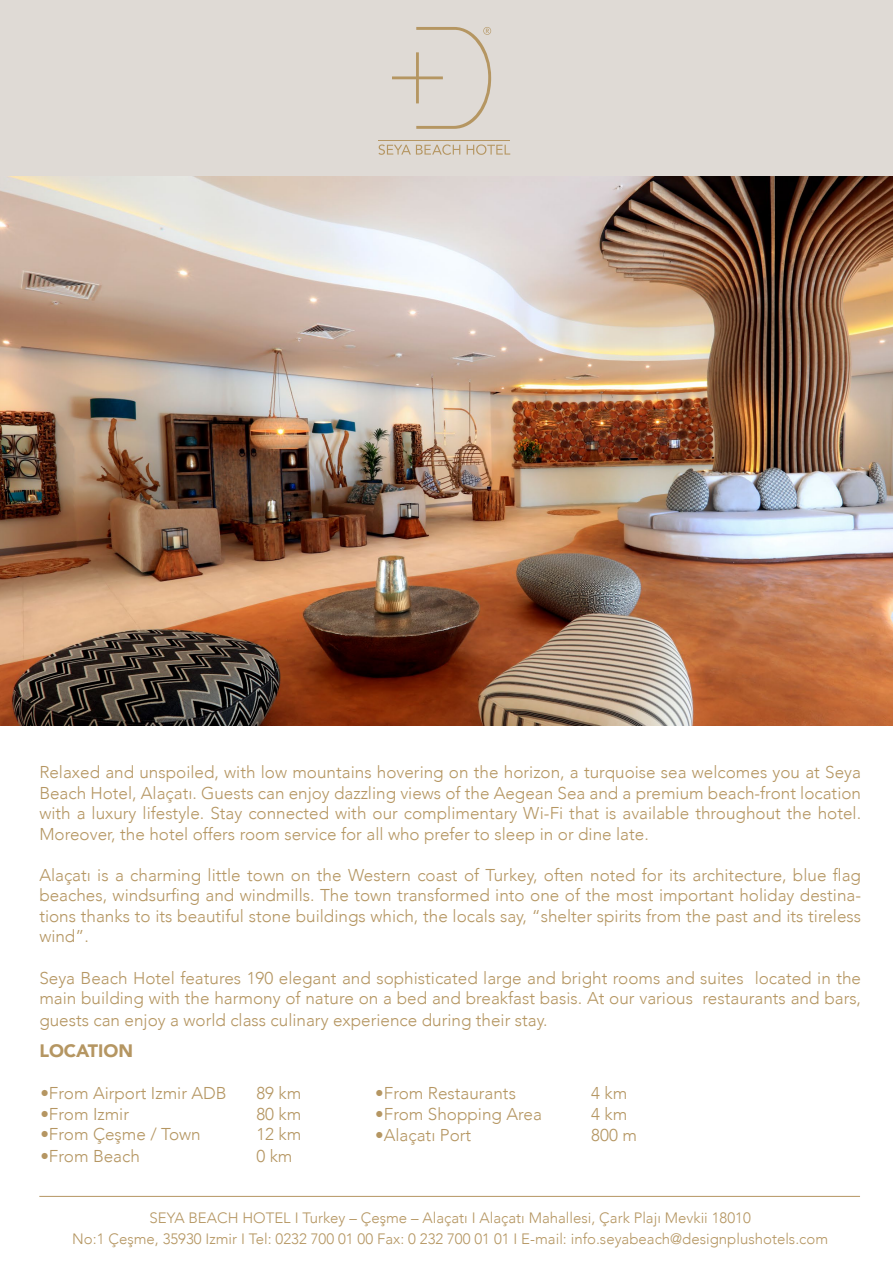
<style>
.page{position:relative;width:893px;height:1263px;background:#fff}
.page>*{position:absolute;margin:0;border:0;box-sizing:border-box;transform-origin:0 0}
.t1{font:900 18px "Avenir";color:#b59662}
.t2{font:300 17.1px/20.5px "Avenir";color:#b59662;text-align:justify}
.t3{font:300 15px/21.6px "Avenir";color:#b59662;text-align:center}
</style>
<div class="page">
<div style="left:0;top:0;width:893px;height:178px;background:#dfdad5"></div>
<img style="left:0;top:176px;width:893px;height:549px">
<svg style="left:378px;top:144px;width:82px;height:11px"></svg>
<svg style="left:467px;top:144px;width:43px;height:11px"></svg>
<hr style="left:378px;top:140px;width:132px;height:1px;background:#b59662">
<svg style="left:392px;top:27px;width:99px;height:102px"></svg>
<hr style="left:39px;top:1196px;width:821px;height:1px;background:#b59662">
<p class="t2" style="left:39px;top:762px;width:823px">Relaxed and unspoiled, with low mountains hovering on the horizon, a turquoise sea welcomes you at Seya Beach Hotel, Alaçatı. Guests can enjoy dazzling views of the Aegean Sea and a premium beach-front location with a luxury lifestyle. Stay connected with our complimentary Wi-Fi that is available throughout the hotel.<br>Moreover, the hotel offers room service for all who prefer to sleep in or dine late.</p>
<p class="t2" style="left:39px;top:865px;width:823px">Alaçatı is a charming little town on the Western coast of Turkey, often noted for its architecture, blue flag beaches, windsurfing and windmills. The town transformed into one of the most important holiday destina&shy;tions thanks to its beautiful stone buildings which, the locals say, “shelter spirits from the past and its tireless wind”.</p>
<p class="t2" style="left:39px;top:967px;width:823px;line-height:21px">Seya Beach Hotel features 190 elegant and sophisticated large and bright rooms and suites located in the main building with the harmony of nature on a bed and breakfast basis. At our various restaurants and bars, guests can enjoy a world class culinary experience during their stay.</p>
<p class="t1" style="left:39px;top:1035px;width:95px">LOCATION</p>
<p class="t2" style="left:40px;top:1083px;width:188px">•From Airport Izmir ADB</p>
<p class="t2" style="left:256px;top:1083px;width:47px">89 km</p>
<p class="t2" style="left:40px;top:1104px;width:90px">•From Izmir</p>
<p class="t2" style="left:256px;top:1104px;width:47px">80 km</p>
<p class="t2" style="left:40px;top:1124px;width:162px">•From Çeşme / Town</p>
<p class="t2" style="left:256px;top:1124px;width:47px">12 km</p>
<p class="t2" style="left:40px;top:1146px;width:101px">•From Beach</p>
<p class="t2" style="left:256px;top:1146px;width:38px">0 km</p>
<p class="t2" style="left:375px;top:1083px;width:142px">•From Restaurants</p>
<p class="t2" style="left:591px;top:1083px;width:38px">4 km</p>
<p class="t2" style="left:375px;top:1104px;width:168px">•From Shopping Area</p>
<p class="t2" style="left:591px;top:1104px;width:38px">4 km</p>
<p class="t2" style="left:375px;top:1125px;width:97px">•Alaçatı Port</p>
<p class="t2" style="left:591px;top:1125px;width:47px">800 m</p>
<p class="t3" style="left:72px;top:1207px;width:757px">SEYA BEACH HOTEL I Turkey – Çeşme – Alaçatı I Alaçatı Mahallesi, Çark Plajı Mevkii 18010<br>No:1 Çeşme, 35930 Izmir I Tel: 0232 700 01 00 Fax: 0 232 700 01 01 I E-mail: info.seyabeach@designplushotels.com</p>
</div>
